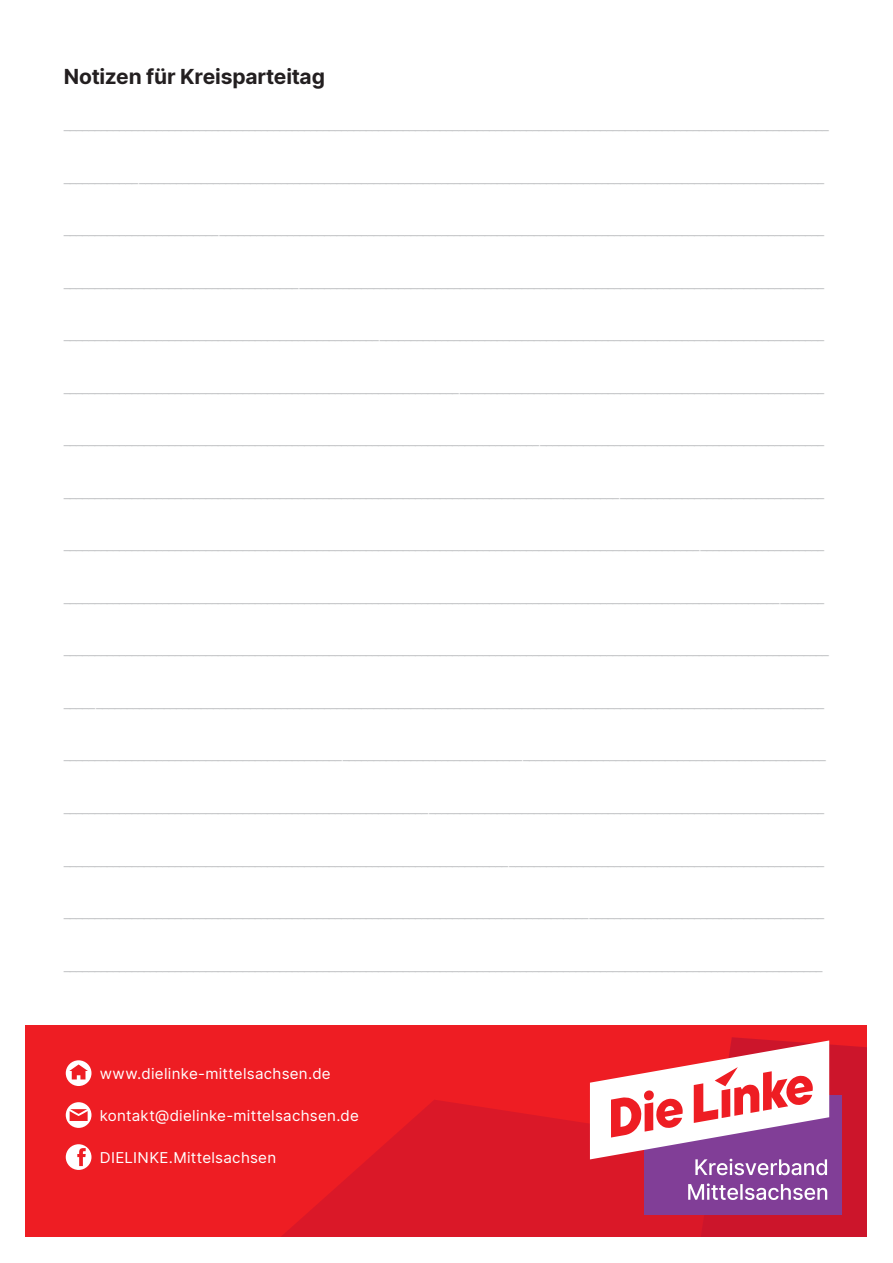
<style>
.page{position:relative;width:893px;height:1263px;background:#fff}
.page>*{position:absolute;margin:0;border:0;box-sizing:border-box;transform-origin:0 0}
.t1{font:700 21px "Inter";letter-spacing:-.01em;color:#231f20}
.t2{font:15.15px "Inter";letter-spacing:.02em;color:#fff}
.t3{font:15px "Inter";color:#c7c8ca}
</style>
<div class="page">
<div style="left:26px;top:1025px;width:841px;height:212px;background:#ee1d23"></div>
<svg style="left:66px;top:1060px;width:25px;height:26px"></svg>
<svg style="left:66px;top:1102px;width:25px;height:26px"></svg>
<svg style="left:66px;top:1144px;width:25px;height:26px"></svg>
<svg style="left:731px;top:1037px;width:136px;height:63px;fill:#cc152b"></svg>
<svg style="left:281px;top:1100px;width:586px;height:137px;fill:#da1828"></svg>
<div style="left:645px;top:1095px;width:197px;height:120px;background:#813e97"></div>
<svg style="left:688px;top:1183px;width:139px;height:17px"></svg>
<svg style="left:590px;top:1040px;width:239px;height:135px"></svg>
<h1 class="t1" style="left:64px;top:61px;width:263px">Notizen für Kreisparteitag</h1>
<p class="t3" style="left:64px;top:114px;width:767px">____________________________________________________________________________________________________________________________</p>
<p class="t3" style="left:64px;top:167px;width:762px">____________ _______________________________________________________________________________________________________________</p>
<p class="t3" style="left:64px;top:219px;width:762px">_________________________ __________________________________________________________________________________________________</p>
<p class="t3" style="left:64px;top:272px;width:762px">______________________________________ _____________________________________________________________________________________</p>
<p class="t3" style="left:64px;top:324px;width:762px">___________________________________________________ ________________________________________________________________________</p>
<p class="t3" style="left:64px;top:377px;width:762px">________________________________________________________________ ___________________________________________________________</p>
<p class="t3" style="left:64px;top:429px;width:762px">_____________________________________________________________________________ ______________________________________________</p>
<p class="t3" style="left:64px;top:482px;width:762px">__________________________________________________________________________________________ _________________________________</p>
<p class="t3" style="left:64px;top:534px;width:762px">_______________________________________________________________________________________________________ ____________________</p>
<p class="t3" style="left:64px;top:587px;width:762px">____________________________________________________________________________________________________________________ _______</p>
<p class="t3" style="left:64px;top:639px;width:767px">____________________________________________________________________________________________________________________________</p>
<p class="t3" style="left:64px;top:692px;width:762px">_____ ______________________________________________________________________________________________________________________</p>
<p class="t3" style="left:64px;top:744px;width:763px">_____________________________________________ _____________________________ _________________________________________________</p>
<p class="t3" style="left:64px;top:797px;width:762px">___________________________________________________________ ________________________________________________________________</p>
<p class="t3" style="left:64px;top:849px;width:762px">________________________________________________________________________ ___________________________________________________</p>
<p class="t3" style="left:64px;top:902px;width:762px">_____________________________________________________________________________________ ______________________________________</p>
<p class="t3" style="left:64px;top:954px;width:760px">___________________________________________________________________________________________________________________________</p>
<p class="t2" style="left:100px;top:1062px;width:232px">www.dielinke-mittelsachsen.de</p>
<p class="t2" style="left:100px;top:1104px;width:261px">kontakt@dielinke-mittelsachsen.de</p>
<p class="t2" style="left:100px;top:1146px;width:178px">DIELINKE.Mittelsachsen</p>
</div>
